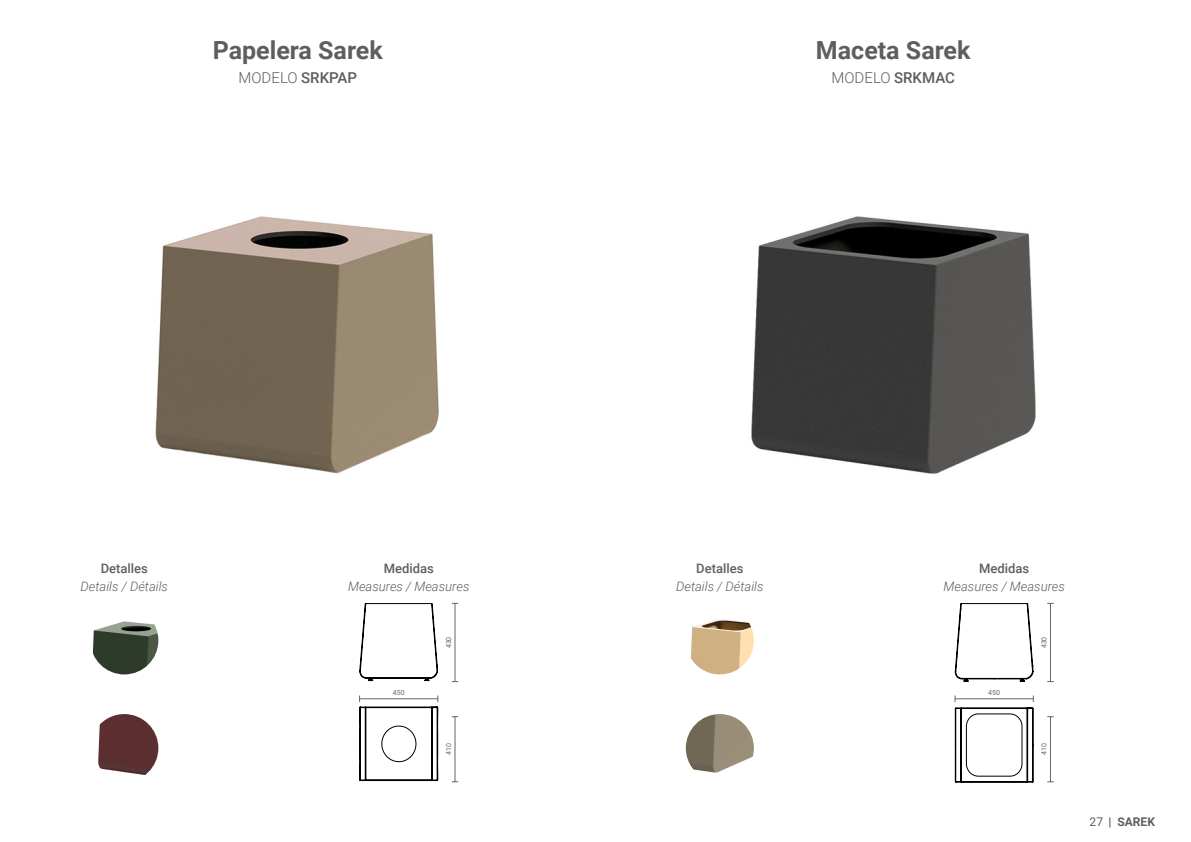
<style>
.page{position:relative;width:1191px;height:842px;background:#fff}
.page>*{position:absolute;margin:0;border:0;box-sizing:border-box;transform-origin:0 0}
.t1{font:700 25px "Roboto";color:#5f5e5e}
.t2{font:300 15px "Roboto";color:#5f5e5e}
.t3{font:italic 300 13px "Roboto";color:#5f5e5e}
.t4{font:500 13px "Roboto";color:#5f5e5e}
.t5{font:700 12px "Roboto";color:#5f5e5e}
.t6{font:7px "Roboto";color:#696765}
.s1{font-weight:500}
.s2{font-weight:400}
</style>
<div class="page">
<img style="left:98px;top:714px;width:60px;height:61px">
<img style="left:92px;top:621px;width:66px;height:53px">
<img style="left:155px;top:216px;width:284px;height:258px">
<img style="left:751px;top:216px;width:285px;height:258px">
<img style="left:686px;top:714px;width:68px;height:59px">
<img style="left:691px;top:619px;width:63px;height:55px">
<hr style="left:455px;top:716px;width:1px;height:66px;background:#696765">
<hr style="left:455px;top:603px;width:1px;height:79px;background:#696765">
<svg style="left:359px;top:603px;width:80px;height:179px"></svg>
<hr style="left:1050px;top:716px;width:1px;height:66px;background:#696765">
<hr style="left:1050px;top:603px;width:1px;height:79px;background:#696765">
<svg style="left:954px;top:603px;width:80px;height:180px"></svg>
<p class="t1" style="left:213px;top:32px;width:172px">Papelera Sarek</p>
<p class="t2" style="left:238px;top:68px;width:120px">MODELO <span class="s1">SRKPAP</span></p>
<p class="t4" style="left:101px;top:560px;width:49px">Detalles</p>
<p class="t3" style="left:81px;top:578px;width:89px">Details / Détails</p>
<p class="t4" style="left:384px;top:560px;width:52px">Medidas</p>
<p class="t3" style="left:348px;top:578px;width:123px">Measures / Measures</p>
<p class="t6" style="left:393px;top:687px;width:13px">450</p>
<p class="t6" style="left:444px;top:648px;width:13px;rotate:-90deg">430</p>
<p class="t6" style="left:444px;top:755px;width:13px;rotate:-90deg">410</p>
<p class="t1" style="left:816px;top:32px;width:156px">Maceta Sarek</p>
<p class="t2" style="left:831px;top:68px;width:125px">MODELO <span class="s1">SRKMAC</span></p>
<p class="t4" style="left:696px;top:560px;width:49px">Detalles</p>
<p class="t3" style="left:676px;top:578px;width:89px">Details / Détails</p>
<p class="t4" style="left:979px;top:560px;width:52px">Medidas</p>
<p class="t3" style="left:943px;top:578px;width:123px">Measures / Measures</p>
<p class="t6" style="left:988px;top:687px;width:13px">450</p>
<p class="t6" style="left:1039px;top:648px;width:13px;rotate:-90deg">430</p>
<p class="t6" style="left:1039px;top:755px;width:13px;rotate:-90deg">410</p>
<p class="t5" style="left:1089px;top:814px;width:67px"><span class="s2">27</span> | SAREK</p>
</div>
